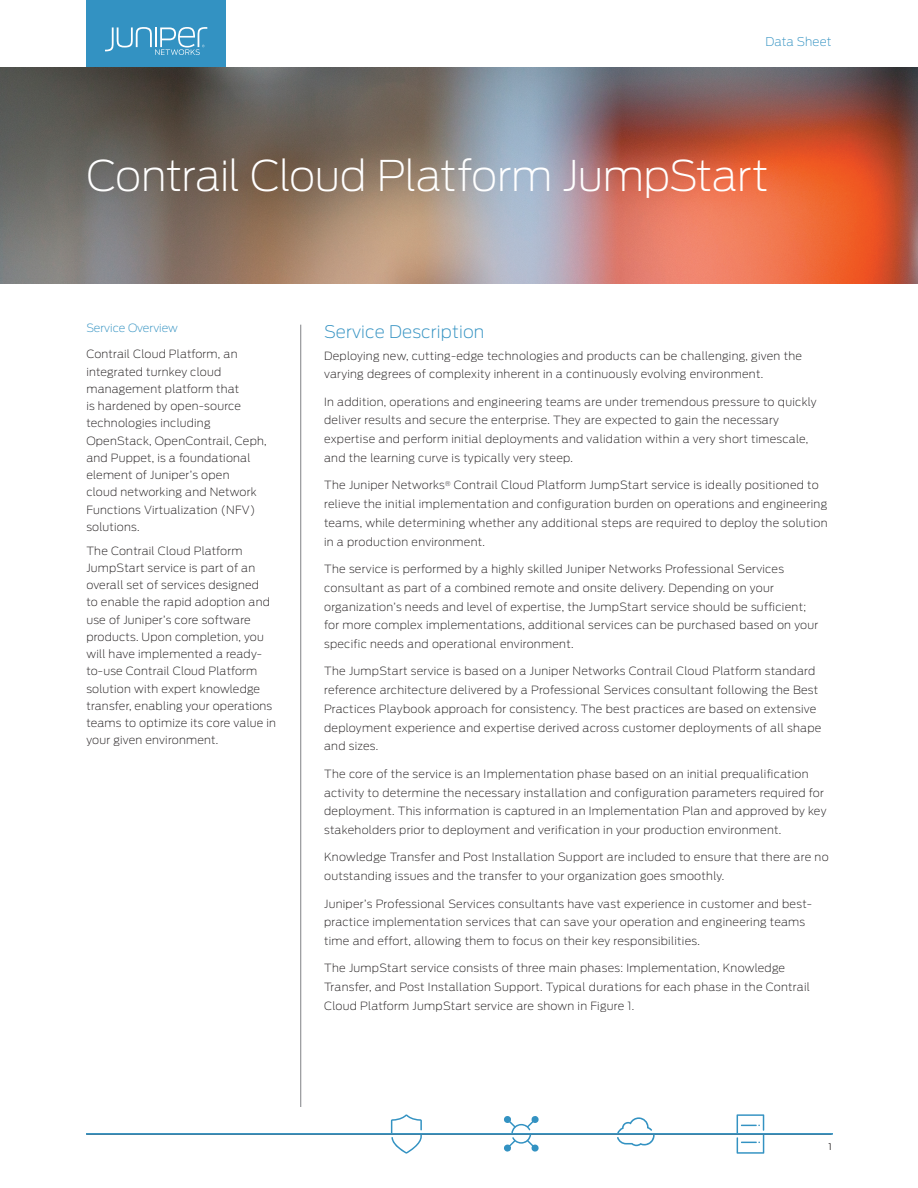
<style>
.page{position:relative;width:918px;height:1188px;background:#fff}
.page>*{position:absolute;margin:0;border:0;box-sizing:border-box;transform-origin:0 0}
.Datasheet_title{font:200 42px "Antenna";letter-spacing:-.015em;color:#fff}
.t1{font:200 17.25px "Antenna";letter-spacing:.01em;color:#3392c2}
.t2{font:200 12px "Antenna";letter-spacing:.01em;color:#3392c2}
.PO_box_text{font:200 11.25px/18.8px "Antenna";letter-spacing:.025em;color:#231f20}
.PO_Box_Header{font:200 11.25px "Antenna";color:#3392c2}
.t3{font:300 9px "Antenna";color:#231f20}
</style>
<div class="page">
<hr style="left:300px;top:325px;width:1px;height:782px;background:#808285">
<img style="left:0;top:68px;width:918px;height:216px">
<svg style="left:86px;top:0;width:140px;height:68px;background:#3f97c3"></svg>
<svg style="left:391px;top:1114px;width:31px;height:40px"></svg>
<svg style="left:737px;top:1114px;width:27px;height:40px"></svg>
<svg style="left:504px;top:1116px;width:35px;height:36px"></svg>
<svg style="left:617px;top:1117px;width:38px;height:29px"></svg>
<hr style="left:86px;top:1133px;width:747px;height:2px;background:#3392c2">
<p class="t2" style="left:765px;top:35px;width:68px">Data Sheet</p>
<p class="Datasheet_title" style="left:86px;top:152px;width:684px">Contrail Cloud Platform JumpStart</p>
<p class="PO_Box_Header" style="left:86px;top:322px;width:93px">Service Overview</p>
<p class="PO_box_text" style="left:86px;top:346px;width:182px;line-height:17.2px">Contrail Cloud Platform, an integrated turnkey cloud management platform that<br>is hardened by open-source technologies including<br>OpenStack, OpenContrail, Ceph, and Puppet, is a foundational element of Juniper’s open<br>cloud networking and Network<br>Functions Virtualization (NFV) solutions.</p>
<p class="PO_box_text" style="left:86px;top:542px;width:191px;line-height:17.2px">The Contrail Cloud Platform<br>JumpStart service is part of an overall set of services designed<br>to enable the rapid adoption and use of Juniper’s core software products. Upon completion, you will have implemented a ready&shy;to-use Contrail Cloud Platform solution with expert knowledge transfer, enabling your operations teams to optimize its core value in your given environment.</p>
<h1 class="t1" style="left:324px;top:321px;width:162px">Service Description</h1>
<p class="PO_box_text" style="left:324px;top:346px;width:479px">Deploying new, cutting-edge technologies and products can be challenging, given the varying degrees of complexity inherent in a continuously evolving environment.</p>
<p class="PO_box_text" style="left:324px;top:392px;width:494px">In addition, operations and engineering teams are under tremendous pressure to quickly deliver results and secure the enterprise. They are expected to gain the necessary expertise and perform initial deployments and validation within a very short timescale, and the learning curve is typically very steep.</p>
<p class="PO_box_text" style="left:324px;top:476px;width:505px">The Juniper Networks<sup>®</sup> Contrail Cloud Platform JumpStart service is ideally positioned to relieve the initial implementation and configuration burden on operations and engineering teams, while determining whether any additional steps are required to deploy the solution in a production environment.</p>
<p class="PO_box_text" style="left:324px;top:560px;width:496px">The service is performed by a highly skilled Juniper Networks Professional Services consultant as part of a combined remote and onsite delivery. Depending on your organization’s needs and level of expertise, the JumpStart service should be sufficient; for more complex implementations, additional services can be purchased based on your specific needs and operational environment.</p>
<p class="PO_box_text" style="left:324px;top:662px;width:499px">The JumpStart service is based on a Juniper Networks Contrail Cloud Platform standard reference architecture delivered by a Professional Services consultant following the Best Practices Playbook approach for consistency. The best practices are based on extensive deployment experience and expertise derived across customer deployments of all shape and sizes.</p>
<p class="PO_box_text" style="left:324px;top:764px;width:504px">The core of the service is an Implementation phase based on an initial prequalification activity to determine the necessary installation and configuration parameters required for deployment. This information is captured in an Implementation Plan and approved by key stakeholders prior to deployment and verification in your production environment.</p>
<p class="PO_box_text" style="left:324px;top:848px;width:506px">Knowledge Transfer and Post Installation Support are included to ensure that there are no outstanding issues and the transfer to your organization goes smoothly.</p>
<p class="PO_box_text" style="left:324px;top:894px;width:489px">Juniper’s Professional Services consultants have vast experience in customer and best&shy;practice implementation services that can save your operation and engineering teams time and effort, allowing them to focus on their key responsibilities.</p>
<p class="PO_box_text" style="left:324px;top:959px;width:487px">The JumpStart service consists of three main phases: Implementation, Knowledge<br>Transfer, and Post Installation Support. Typical durations for each phase in the Contrail<br>Cloud Platform JumpStart service are shown in Figure 1.</p>
<p class="t3" style="left:828px;top:1142px;width:5px">1</p>
</div>
